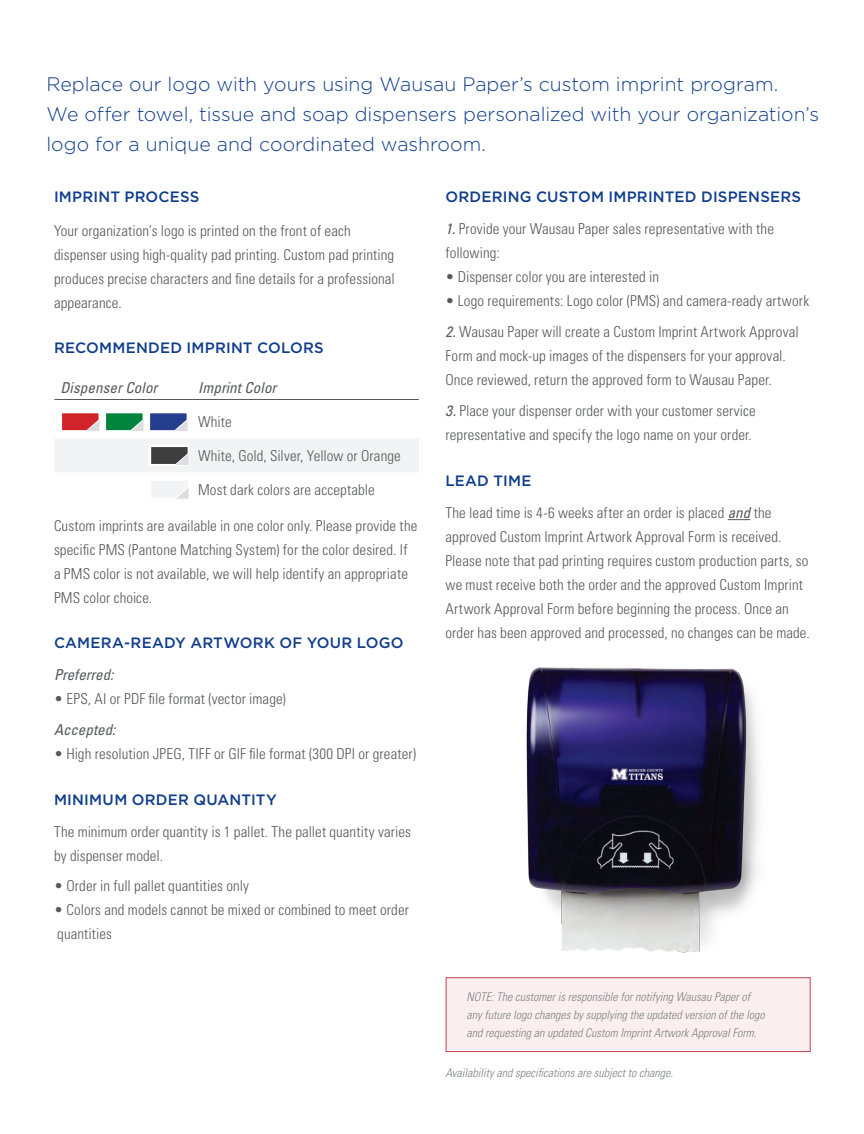
<style>
.page{position:relative;width:864px;height:1134px;background:#fff}
.page>*{position:absolute;margin:0;border:0;box-sizing:border-box;transform-origin:0 0}
.Feature_Text{font:300 19.5px/30px "Gotham HTF";color:#103d8c}
.t1{font:300 condensed 15px/24px "Univers LT Std";letter-spacing:.01em;color:#57585a}
.Section_Heading{font:500 15px "Gotham HTF";letter-spacing:.015em;color:#103d8c}
.t2{font:italic condensed 15px "Univers LT Std";letter-spacing:.005em;color:#57585a}
.t3{font:italic 300 condensed 12px/18px "Univers LT Std";color:#808285}
.s1{font-weight:400;font-style:italic}
</style>
<div class="page">
<img style="left:526px;top:667px;width:233px;height:286px">
<svg style="left:728px;top:519px;width:22px;height:1px"></svg>
<div style="left:446px;top:978px;width:364px;height:74px;background:#faefee"></div>
<div style="left:446px;top:978px;width:364px;height:74px;border:1px solid #c04651"></div>
<hr style="left:54px;top:399px;width:93px;height:1px;background:#57585a">
<hr style="left:147px;top:399px;width:45px;height:1px;background:#57585a">
<hr style="left:192px;top:399px;width:227px;height:1px;background:#57585a">
<svg style="left:62px;top:413px;width:126px;height:18px;background:#7d797d"></svg>
<div style="left:55px;top:439px;width:364px;height:33px;background:#f2f3f4"></div>
<svg style="left:151px;top:481px;width:38px;height:18px"></svg>
<p class="Feature_Text" style="left:46px;top:68px;width:774px">Replace our logo with yours using Wausau Paper’s custom imprint program.<br>We offer towel, tissue and soap dispensers personalized with your organization’s logo for a unique and coordinated washroom.</p>
<p class="Section_Heading" style="left:54px;top:188px;width:147px">IMPRINT PROCESS</p>
<p class="t1" style="left:54px;top:219px;width:342px">Your organization’s logo is printed on the front of each dispenser using high-quality pad printing. Custom pad printing produces precise characters and fine details for a professional appearance.</p>
<p class="Section_Heading" style="left:54px;top:340px;width:271px">RECOMMENDED IMPRINT COLORS</p>
<p class="t2" style="left:60px;top:379px;width:99px">Dispenser Color</p>
<p class="t2" style="left:198px;top:379px;width:80px">Imprint Color</p>
<p class="t1" style="left:198px;top:410px;width:35px">White</p>
<p class="t1" style="left:198px;top:444px;width:204px">White, Gold, Silver, Yellow or Orange</p>
<p class="t1" style="left:198px;top:477px;width:178px">Most dark colors are acceptable</p>
<p class="t1" style="left:54px;top:513px;width:365px">Custom imprints are available in one color only. Please provide the specific PMS (Pantone Matching System) for the color desired. If a PMS color is not available, we will help identify an appropriate PMS color choice.</p>
<p class="Section_Heading" style="left:54px;top:634px;width:351px">CAMERA-READY ARTWORK OF YOUR LOGO</p>
<p class="t2" style="left:54px;top:665px;width:61px">Preferred:</p>
<p class="t1" style="left:54px;top:687px;width:233px">• EPS, AI or PDF file format (vector image)</p>
<p class="t2" style="left:54px;top:720px;width:63px">Accepted:</p>
<p class="t1" style="left:54px;top:742px;width:364px">• High resolution JPEG, TIFF or GIF file format (300 DPI or greater)</p>
<p class="Section_Heading" style="left:54px;top:791px;width:224px">MINIMUM ORDER QUANTITY</p>
<p class="t1" style="left:54px;top:819px;width:359px">The minimum order quantity is 1 pallet. The pallet quantity varies by dispenser model.</p>
<p class="t1" style="left:54px;top:874px;width:197px">• Order in full pallet quantities only</p>
<p class="t1" style="left:54px;top:898px;width:356px">• Colors and models cannot be mixed or combined to meet order quantities</p>
<p class="Section_Heading" style="left:446px;top:188px;width:357px">ORDERING CUSTOM IMPRINTED DISPENSERS</p>
<p class="t1" style="left:446px;top:217px;width:330px"><span class="s1">1.</span> Provide your Wausau Paper sales representative with the following:</p>
<p class="t1" style="left:446px;top:265px;width:215px">• Dispenser color you are interested in</p>
<p class="t1" style="left:446px;top:289px;width:365px">• Logo requirements: Logo color (PMS) and camera-ready artwork</p>
<p class="t1" style="left:446px;top:320px;width:355px"><span class="s1">2.</span> Wausau Paper will create a Custom Imprint Artwork Approval<br>Form and mock-up images of the dispensers for your approval.<br>Once reviewed, return the approved form to Wausau Paper.</p>
<p class="t1" style="left:446px;top:399px;width:312px"><span class="s1">3.</span> Place your dispenser order with your customer service representative and specify the logo name on your order.</p>
<p class="Section_Heading" style="left:446px;top:472px;width:88px">LEAD TIME</p>
<p class="t1" style="left:446px;top:501px;width:366px">The lead time is 4-6 weeks after an order is placed <span class="s1">and</span> the approved Custom Imprint Artwork Approval Form is received.<br>Please note that pad printing requires custom production parts, so we must receive both the order and the approved Custom Imprint Artwork Approval Form before beginning the process. Once an order has been approved and processed, no changes can be made.</p>
<p class="t3" style="left:466px;top:988px;width:300px">NOTE: The customer is responsible for notifying Wausau Paper of any future logo changes by supplying the updated version of the logo and requesting an updated Custom Imprint Artwork Approval Form.</p>
<p class="t3" style="left:446px;top:1064px;width:229px">Availability and specifications are subject to change.</p>
</div>
